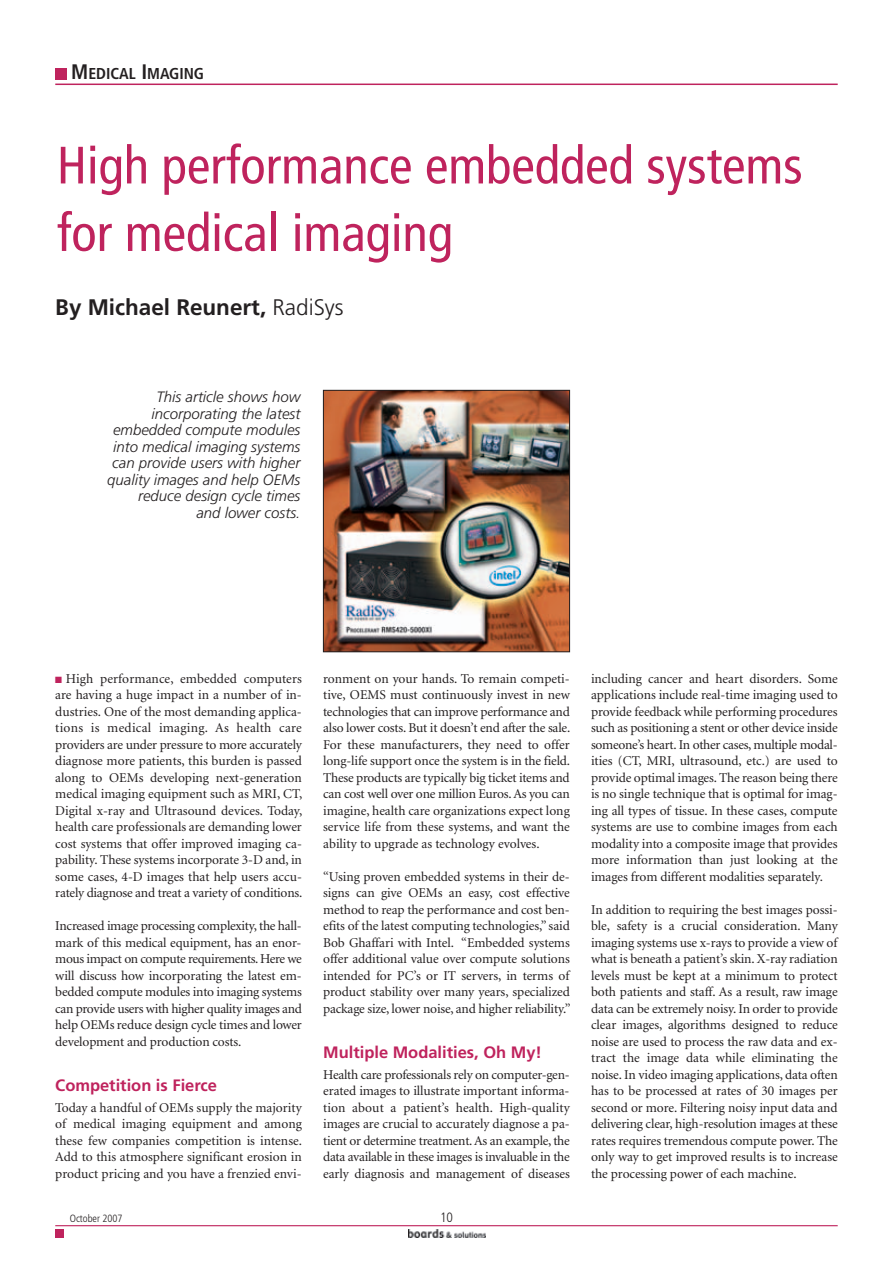
<style>
.page{position:relative;width:893px;height:1263px;background:#fff}
.page>*{position:absolute;margin:0;border:0;box-sizing:border-box;transform-origin:0 0}
.t1{font:condensed 52.5px/67.5px "Frutiger";color:#bf235d}
.t2{font:700 22.5px "Frutiger";color:#231f20}
.t3{font:700 16.5px "Frutiger";color:#bf235d}
.t4{font:700 condensed 15.75px "Frutiger";color:#231f20}
.t5{font:italic 300 15px/16.5px "Frutiger";color:#231f20;text-align:right}
.t6{font:13.5px/16.5px "Minion";letter-spacing:-.005em;color:#231f20;text-align:justify}
.t7{font:300 condensed 13.5px "Frutiger";color:#231f20}
.t8{font:300 condensed 10.5px "Frutiger";color:#231f20}
.s1{font-size:21px}
.s2{font-weight:300}
.s3{color:#bf235d}
</style>
<div class="page">
<hr style="left:55px;top:84px;width:783px;height:1px;background:#bf235d">
<div style="left:55px;top:68px;width:12px;height:11px;background:#bf235d"></div>
<hr style="left:55px;top:1225px;width:783px;height:1px;background:#bf235d">
<div style="left:55px;top:1229px;width:9px;height:8px;background:#bf235d"></div>
<img style="left:408px;top:1229px;width:77px;height:9px">
<img style="left:325px;top:392px;width:243px;height:258px">
<div style="left:323px;top:390px;width:247px;height:262px;border:1px solid #231f20"></div>
<p class="t4" style="left:71px;top:68px;width:134px"><span class="s1">M</span>EDICAL <span class="s1">I</span>MAGING</p>
<h1 class="t1" style="left:57px;top:136px;width:747px">High performance embedded systems for medical imaging</h1>
<h2 class="t2" style="left:55px;top:298px;width:290px">By Michael Reunert, <span class="s2">RadiSys</span></h2>
<p class="t5" style="left:107px;top:390px;width:195px">This article shows how incorporating the latest embedded compute modules into medical imaging systems can provide users with higher quality images and help OEMs reduce design cycle times<br>and lower costs.</p>
<p class="t6" style="left:55px;top:671px;width:249px"><span class="s3">■</span> High performance, embedded computers are having a huge impact in a number of in&shy;dustries. One of the most demanding applica&shy;tions is medical imaging. As health care providers are under pressure to more accurately diagnose more patients, this burden is passed along to OEMs developing next-generation medical imaging equipment such as MRI, CT, Digital x-ray and Ultrasound devices. Today, health care professionals are demanding lower cost systems that offer improved imaging ca&shy;pability. These systems incorporate 3-D and, in some cases, 4-D images that help users accu&shy;rately diagnose and treat a variety of conditions.</p>
<p class="t6" style="left:55px;top:919px;width:248px">Increased image processing complexity, the hall&shy;mark of this medical equipment, has an enor&shy;mous impact on compute requirements. Here we will discuss how incorporating the latest em&shy;bedded compute modules into imaging systems can provide users with higher quality images and help OEMs reduce design cycle times and lower development and production costs.</p>
<p class="t3" style="left:55px;top:1078px;width:163px">Competition is Fierce</p>
<p class="t6" style="left:55px;top:1100px;width:248px">Today a handful of OEMs supply the majority of medical imaging equipment and among these few companies competition is intense.<br>Add to this atmosphere significant erosion in product pricing and you have a frenzied envi-</p>
<p class="t6" style="left:323px;top:671px;width:249px">ronment on your hands. To remain competi&shy;tive, OEMS must continuously invest in new technologies that can improve performance and also lower costs. But it doesn’t end after the sale.<br>For these manufacturers, they need to offer long-life support once the system is in the field.<br>These products are typically big ticket items and can cost well over one million Euros. As you can imagine, health care organizations expect long service life from these systems, and want the ability to upgrade as technology evolves.</p>
<p class="t6" style="left:323px;top:869px;width:249px">“Using proven embedded systems in their de&shy;signs can give OEMs an easy, cost effective method to reap the performance and cost ben&shy;efits of the latest computing technologies,” said Bob Ghaffari with Intel. “Embedded systems offer additional value over compute solutions intended for PC’s or IT servers, in terms of product stability over many years, specialized package size, lower noise, and higher reliability.”</p>
<p class="t3" style="left:323px;top:1045px;width:220px">Multiple Modalities, Oh My!</p>
<p class="t6" style="left:323px;top:1067px;width:248px">Health care professionals rely on computer-gen&shy;erated images to illustrate important informa&shy;tion about a patient’s health. High-quality images are crucial to accurately diagnose a pa&shy;tient or determine treatment. As an example, the data available in these images is invaluable in the early diagnosis and management of diseases</p>
<p class="t8" style="left:70px;top:1214px;width:54px">October 2007</p>
<p class="t7" style="left:440px;top:1211px;width:14px">10</p>
<p class="t6" style="left:591px;top:671px;width:248px">including cancer and heart disorders. Some applications include real-time imaging used to provide feedback while performing procedures such as positioning a stent or other device inside someone’s heart. In other cases, multiple modal&shy;ities (CT, MRI, ultrasound, etc.) are used to provide optimal images. The reason being there is no single technique that is optimal for imag&shy;ing all types of tissue. In these cases, compute systems are use to combine images from each modality into a composite image that provides more information than just looking at the images from different modalities separately.</p>
<p class="t6" style="left:591px;top:902px;width:248px">In addition to requiring the best images possi&shy;ble, safety is a crucial consideration. Many imaging systems use x-rays to provide a view of what is beneath a patient’s skin. X-ray radiation levels must be kept at a minimum to protect both patients and staff. As a result, raw image data can be extremely noisy. In order to provide clear images, algorithms designed to reduce noise are used to process the raw data and ex&shy;tract the image data while eliminating the noise. In video imaging applications, data often has to be processed at rates of 30 images per second or more. Filtering noisy input data and delivering clear, high-resolution images at these rates requires tremendous compute power. The only way to get improved results is to increase the processing power of each machine.</p>
</div>
